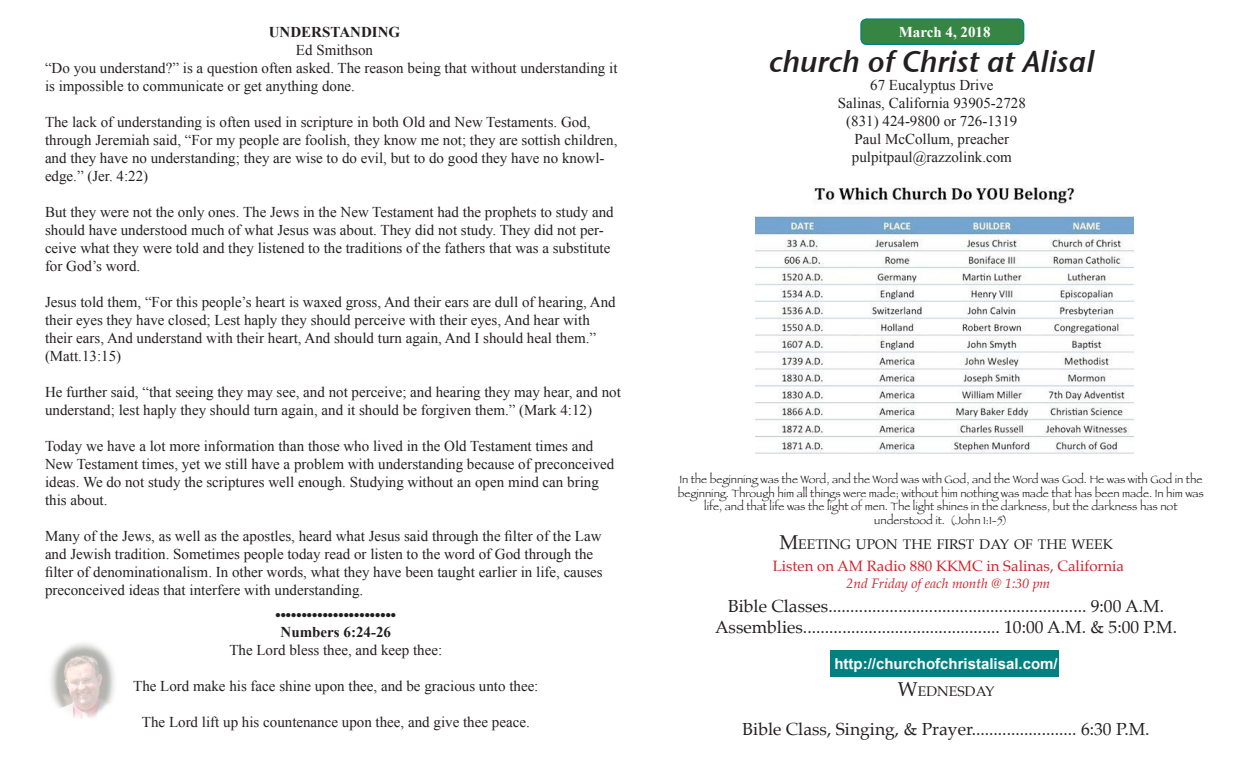
<style>
.page{position:relative;width:1260px;height:765px;background:#fff}
.page>*{position:absolute;margin:0;border:0;box-sizing:border-box;transform-origin:0 0}
.t1{font:30px "Stone Sans Sem ITCTT Semi Ita";color:#231f20}
.t2{font:17.5px "Palatino";color:#231f20}
.t3{font:15px/18px "Times New Roman";color:#231f20}
.t4{font:15px "Palatino";color:#d1232a}
.t5{font:700 15px "Arial";color:#fff}
.t6{font:700 15px "Times New Roman";color:#231f20}
.t7{font:15px "Times";color:#231f20}
.t8{font:700 15px "Times New Roman";color:#fff}
.Subhead_1{font:14px "Palatino";color:#231f20}
.t9{font:italic 13.75px "Palatino";color:#d1232a}
.t10{font:11.25px/13.5px "Papyrus";color:#231f20;text-align:center}
.s1{font-size:20px}
</style>
<div class="page">
<div style="left:861px;top:19px;width:163px;height:25px;background:#368543;border-radius:6px"></div>
<div style="left:860px;top:18px;width:164px;height:27px;border:1px solid #008181;border-radius:6px"></div>
<div style="left:830px;top:650px;width:229px;height:27px;background:#008181"></div>
<img style="left:755px;top:187px;width:378px;height:266px">
<img style="left:50px;top:643px;width:65px;height:76px">
<p class="t6" style="left:269px;top:22px;width:133px">UNDERSTANDING</p>
<p class="t3" style="left:296px;top:41px;width:79px">Ed Smithson</p>
<p class="t3" style="left:45px;top:59px;width:574px">“Do you understand?” is a question often asked. The reason being that without understanding it is impossible to communicate or get anything done.</p>
<p class="t3" style="left:45px;top:113px;width:574px">The lack of understanding is often used in scripture in both Old and New Testaments. God, through Jeremiah said, “For my people are foolish, they know me not; they are sottish children, and they have no understanding; they are wise to do evil, but to do good they have no knowl&shy;edge.” (Jer. 4:22)</p>
<p class="t3" style="left:45px;top:203px;width:570px">But they were not the only ones. The Jews in the New Testament had the prophets to study and should have understood much of what Jesus was about. They did not study. They did not per&shy;ceive what they were told and they listened to the traditions of the fathers that was a substitute for God’s word.</p>
<p class="t3" style="left:45px;top:293px;width:572px">Jesus told them, “For this people’s heart is waxed gross, And their ears are dull of hearing, And their eyes they have closed; Lest haply they should perceive with their eyes, And hear with their ears, And understand with their heart, And should turn again, And I should heal them.” (Matt.13:15)</p>
<p class="t3" style="left:45px;top:383px;width:577px">He further said, “that seeing they may see, and not perceive; and hearing they may hear, and not understand; lest haply they should turn again, and it should be forgiven them.” (Mark 4:12)</p>
<p class="t3" style="left:45px;top:437px;width:571px">Today we have a lot more information than those who lived in the Old Testament times and New Testament times, yet we still have a problem with understanding because of preconceived ideas. We do not study the scriptures well enough. Studying without an open mind can bring this about.</p>
<p class="t3" style="left:45px;top:527px;width:559px">Many of the Jews, as well as the apostles, heard what Jesus said through the filter of the Law and Jewish tradition. Sometimes people today read or listen to the word of God through the filter of denominationalism. In other words, what they have been taught earlier in life, causes preconceived ideas that interfere with understanding.</p>
<p class="t6" style="left:281px;top:621px;width:112px">Numbers 6:24-26</p>
<p class="t3" style="left:229px;top:640px;width:214px">The Lord bless thee, and keep thee:</p>
<p class="t3" style="left:133px;top:676px;width:407px">The Lord make his face shine upon thee, and be gracious unto thee:</p>
<p class="t3" style="left:142px;top:712px;width:389px">The Lord lift up his countenance upon thee, and give thee peace.</p>
<p class="t7" style="left:275px;top:601px;width:122px">•••••••••••••••••••••••</p>
<p class="t8" style="left:899px;top:21px;width:93px">March 4, 2018</p>
<p class="t1" style="left:769px;top:37px;width:327px">church of Christ at Alisal</p>
<p class="t3" style="left:870px;top:76px;width:125px">67 Eucalyptus Drive</p>
<p class="t3" style="left:838px;top:94px;width:189px">Salinas, California 93905-2728</p>
<p class="t3" style="left:846px;top:112px;width:173px">(831) 424-9800 or 726-1319</p>
<p class="t3" style="left:855px;top:130px;width:156px">Paul McCollum, preacher</p>
<p class="t3" style="left:852px;top:148px;width:162px">pulpitpaul@razzolink.com</p>
<p class="t10" style="left:678px;top:473px;width:528px">In the beginning was the Word, and the Word was with God, and the Word was God. He was with God in the beginning. Through him all things were made; without him nothing was made that has been made. In him was life, and that life was the light of men. The light shines in the darkness, but the darkness has not</p>
<p class="t10" style="left:874px;top:513px;width:135px">understood it. (John 1:1-5)</p>
<p class="Subhead_1" style="left:779px;top:532px;width:335px"><span class="s1">M</span>EETING UPON THE FIRST DAY OF THE WEEK</p>
<p class="t4" style="left:773px;top:554px;width:353px">Listen on AM Radio 880 KKMC in Salinas, California</p>
<p class="t9" style="left:847px;top:571px;width:205px">2nd Friday of each month @ 1:30 pm</p>
<p class="t2" style="left:728px;top:591px;width:437px">Bible Classes........................................................... 9:00 A.M.</p>
<p class="t2" style="left:715px;top:612px;width:464px">Assemblies............................................. 10:00 A.M. &amp; 5:00 P.M.</p>
<p class="t5" style="left:834px;top:654px;width:225px">http://churchofchristalisal.com/</p>
<p class="Subhead_1" style="left:898px;top:679px;width:98px"><span class="s1">W</span>EDNESDAY</p>
<p class="t2" style="left:743px;top:714px;width:409px">Bible Class, Singing, &amp; Prayer........................ 6:30 P.M.</p>
</div>
